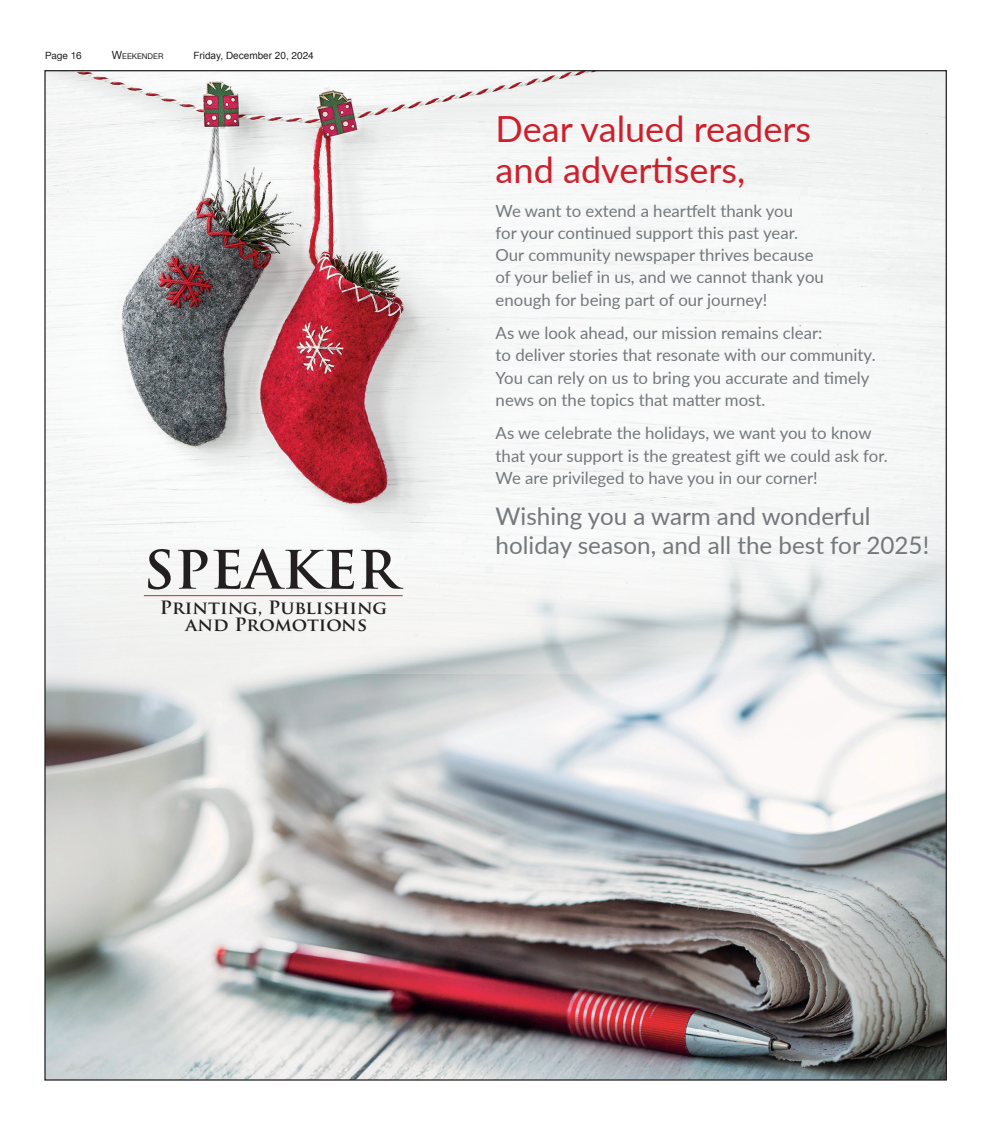
<style>
.page{position:relative;width:990px;height:1125px;background:#fff}
.page>*{position:absolute;margin:0;border:0;box-sizing:border-box;transform-origin:0 0}
.t1{font:700 51.62px "Trajan Pro";color:#231f20;scale:1.05 1}
.NOTE_-_TEXTE{font:36.12px/41.5px "Lato";color:#cd202d}
.NOTE_-_TEXTE-2{font:24.25px "Lato";color:#73787c}
.t2{font:700 17.88px/17.2px "Trajan Pro";color:#231f20;text-align:center;scale:1.05 1}
.NOTE_-_TEXTE-3{font:16.75px/22.2px "Lato";color:#73787c}
.t3{font:10px "Arial";color:#231f20}
.t4{font:10px "Helvetica Neue";color:#231f20}
.t5{font:7.88px "Helvetica Neue";color:#231f20}
.s1{font-size:11.25px}
.s2{font-family:"Helvetica"}
</style>
<div class="page">
<img style="left:46px;top:673px;width:899px;height:406px">
<img style="left:46px;top:72px;width:899px;height:601px">
<hr style="left:144px;top:595px;width:259px;height:1px;background:#d1232a">
<p class="t4" style="left:45px;top:49px;width:38px">Page 16</p>
<p class="t5" style="left:112px;top:51px;width:53px"><span class="s1">W</span>EEKENDER</p>
<p class="t3" style="left:193px;top:49px;width:122px">Friday, December 20, <span class="s2">2024</span></p>
<p class="t1" style="left:143px;top:538px;width:244px">SPEAKER</p>
<p class="t2" style="left:160px;top:599px;width:218px">Printi n g, P u b li s hi n g and P rom o t i o ns</p>
<p class="NOTE_-_TEXTE" style="left:496px;top:106px;width:317px">Dear valued readers and advertisers,</p>
<p class="NOTE_-_TEXTE-3" style="left:496px;top:199px;width:330px">We want to extend a heartfelt thank you<br>for your continued support this past year.<br>Our community newspaper thrives because of your belief in us, and we cannot thank you</p>
<p class="NOTE_-_TEXTE-3" style="left:496px;top:288px;width:273px">enough for being part of our journey!</p>
<p class="NOTE_-_TEXTE-3" style="left:496px;top:321px;width:382px">As we look ahead, our mission remains clear:<br>to deliver stories that resonate with our community.<br>You can rely on us to bring you accurate and timely news on the topics that matter most.</p>
<p class="NOTE_-_TEXTE-3" style="left:496px;top:421px;width:394px">As we celebrate the holidays, we want you to know that your support is the greatest gift we could ask for.<br>We are privileged to have you in our corner!</p>
<p class="NOTE_-_TEXTE-2" style="left:496px;top:499px;width:377px">Wishing you a warm and wonderful</p>
<p class="NOTE_-_TEXTE-2" style="left:496px;top:528px;width:435px">holiday season, and all the best for 2025!</p>
</div>
